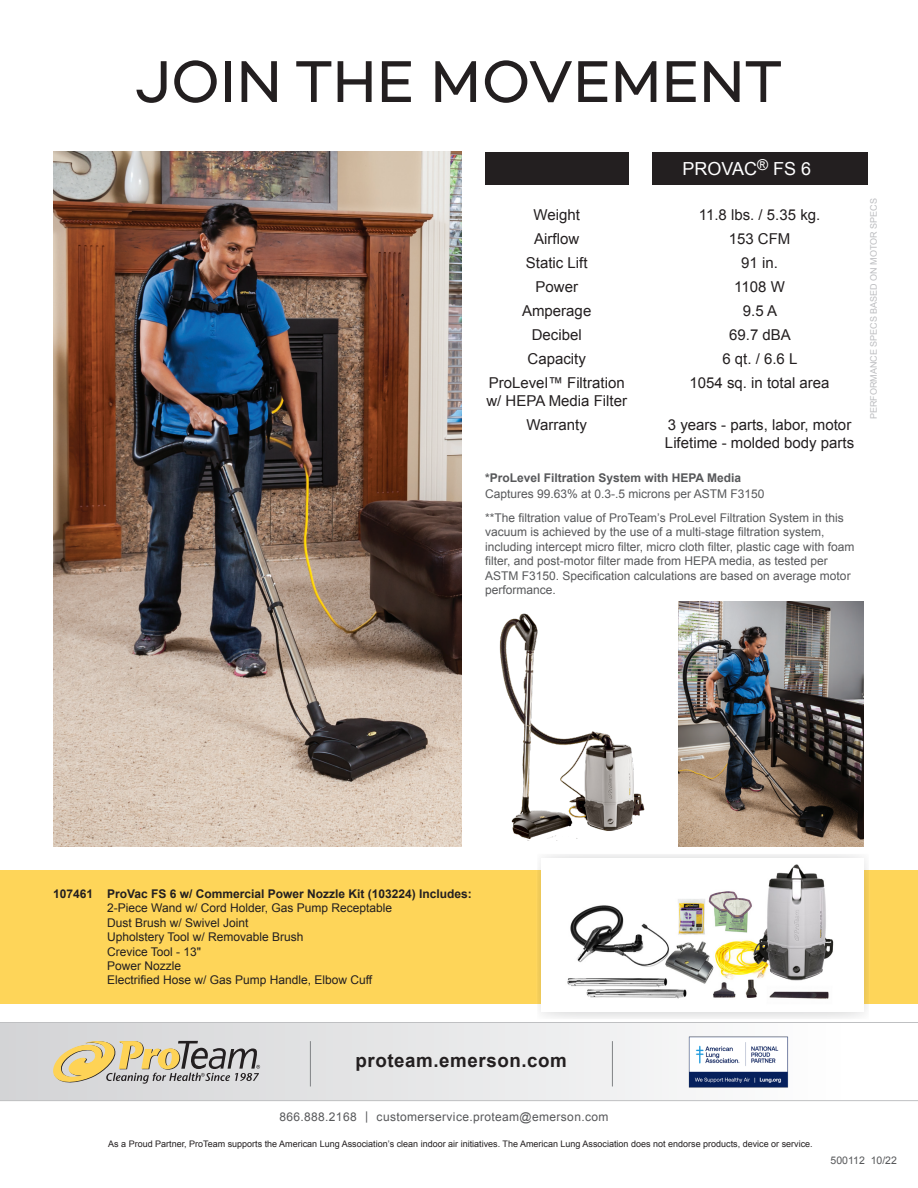
<style>
.page{position:relative;width:918px;height:1188px;background:#fff}
.page>*{position:absolute;margin:0;border:0;box-sizing:border-box;transform-origin:0 0}
.t1{font:60px "Campton";color:#231f20}
.t2{font:700 18.75px "Arial";letter-spacing:.03em;color:#231f20}
.t3{font:18px "Arial";color:#fff}
.t4{font:15px/18px "Arial";color:#231f20}
.t5{font:12px/14.4px "Arial";color:#57585a}
.t6{font:12px "Arial";color:#231f20}
.t7{font:700 12px "Arial";color:#231f20}
.t8{font:12px "Arial";letter-spacing:.03em;color:#57585a}
.t9{font:700 12px "Arial";color:#57585a}
.t10{font:10.5px "Arial";color:#57585a}
.t11{font:9px "Arial";color:#231f20}
.t12{font:9px "Arial";color:#bcbdc0}
</style>
<div class="page">
<div style="left:652px;top:152px;width:215px;height:32px;background:#231f20"></div>
<img style="left:54px;top:151px;width:408px;height:696px">
<img style="left:678px;top:602px;width:186px;height:245px">
<img style="left:499px;top:613px;width:146px;height:228px">
<div style="left:485px;top:152px;width:143px;height:32px;background:#231f20"></div>
<div style="left:0;top:870px;width:918px;height:134px;background:#fed559"></div>
<svg style="left:0;top:1022px;width:918px;height:79px"></svg>
<hr style="left:310px;top:1041px;width:1px;height:45px;background:#808285">
<hr style="left:612px;top:1041px;width:1px;height:45px;background:#808285">
<img style="left:673px;top:1032px;width:130px;height:57px">
<svg style="left:53px;top:1041px;width:207px;height:43px;background:#c7bca0"></svg>
<svg style="left:538px;top:854px;width:330px;height:164px;fill:#efecec"></svg>
<div style="left:541px;top:859px;width:323px;height:153px;background:#fff"></div>
<img style="left:567px;top:864px;width:267px;height:135px">
<p class="t1" style="left:135px;top:44px;width:649px">JOIN THE MOVEMENT</p>
<p class="t3" style="left:683px;top:157px;width:130px">PROVAC<sup>®</sup> FS 6</p>
<p class="t4" style="left:699px;top:206px;width:123px">11.8 lbs. / 5.35 kg.</p>
<p class="t4" style="left:729px;top:230px;width:63px">153 CFM</p>
<p class="t4" style="left:741px;top:254px;width:38px">91 in.</p>
<p class="t4" style="left:734px;top:278px;width:52px">1108 W</p>
<p class="t4" style="left:743px;top:302px;width:36px">9.5 A</p>
<p class="t4" style="left:729px;top:326px;width:63px">69.7 dBA</p>
<p class="t4" style="left:722px;top:350px;width:77px">6 qt. / 6.6 L</p>
<p class="t4" style="left:690px;top:374px;width:142px">1054 sq. in total area</p>
<p class="t4" style="left:665px;top:416px;width:191px">3 years - parts, labor, motor<br>Lifetime - molded body parts</p>
<p class="t4" style="left:534px;top:206px;width:48px">Weight</p>
<p class="t4" style="left:534px;top:230px;width:46px">Airflow</p>
<p class="t4" style="left:526px;top:254px;width:63px">Static Lift</p>
<p class="t4" style="left:535px;top:278px;width:44px">Power</p>
<p class="t4" style="left:522px;top:302px;width:71px">Amperage</p>
<p class="t4" style="left:532px;top:326px;width:52px">Decibel</p>
<p class="t4" style="left:528px;top:350px;width:60px">Capacity</p>
<p class="t4" style="left:486px;top:374px;width:142px">ProLevel™ Filtration w/ HEPA Media Filter</p>
<p class="t4" style="left:527px;top:416px;width:62px">Warranty</p>
<p class="t9" style="left:485px;top:470px;width:258px">*ProLevel Filtration System with HEPA Media</p>
<p class="t5" style="left:485px;top:487px;width:281px">Captures 99.63% at 0.3-.5 microns per ASTM F3150</p>
<p class="t5" style="left:485px;top:511px;width:371px">**The filtration value of ProTeam’s ProLevel Filtration System in this vacuum is achieved by the use of a multi-stage filtration system, including intercept micro filter, micro cloth filter, plastic cage with foam filter, and post-motor filter made from HEPA media, as tested per ASTM F3150. Specification calculations are based on average motor performance.</p>
<p class="t12" style="left:868px;top:419px;width:222px;rotate:-90deg">PERFORMANCE SPECS BASED ON MOTOR SPECS</p>
<p class="t7" style="left:53px;top:886px;width:420px">107461 ProVac FS 6 w/ Commercial Power Nozzle Kit (103224) Includes:</p>
<p class="t6" style="left:107px;top:900px;width:287px">2-Piece Wand w/ Cord Holder, Gas Pump Receptable</p>
<p class="t6" style="left:107px;top:915px;width:143px">Dust Brush w/ Swivel Joint</p>
<p class="t6" style="left:107px;top:929px;width:198px">Upholstery Tool w/ Removable Brush</p>
<p class="t6" style="left:107px;top:944px;width:96px">Crevice Tool - 13ʺ</p>
<p class="t6" style="left:107px;top:958px;width:76px">Power Nozzle</p>
<p class="t6" style="left:107px;top:972px;width:267px">Electrified Hose w/ Gas Pump Handle, Elbow Cuff</p>
<p class="t2" style="left:356px;top:1048px;width:213px">proteam.emerson.com</p>
<p class="t8" style="left:279px;top:1109px;width:331px">866.888.2168 | customerservice.proteam@emerson.com</p>
<p class="t11" style="left:108px;top:1138px;width:706px">As a Proud Partner, ProTeam supports the American Lung Association’s clean indoor air initiatives. The American Lung Association does not endorse products, device or service.</p>
<p class="t10" style="left:831px;top:1153px;width:68px">500112 10/22</p>
</div>
